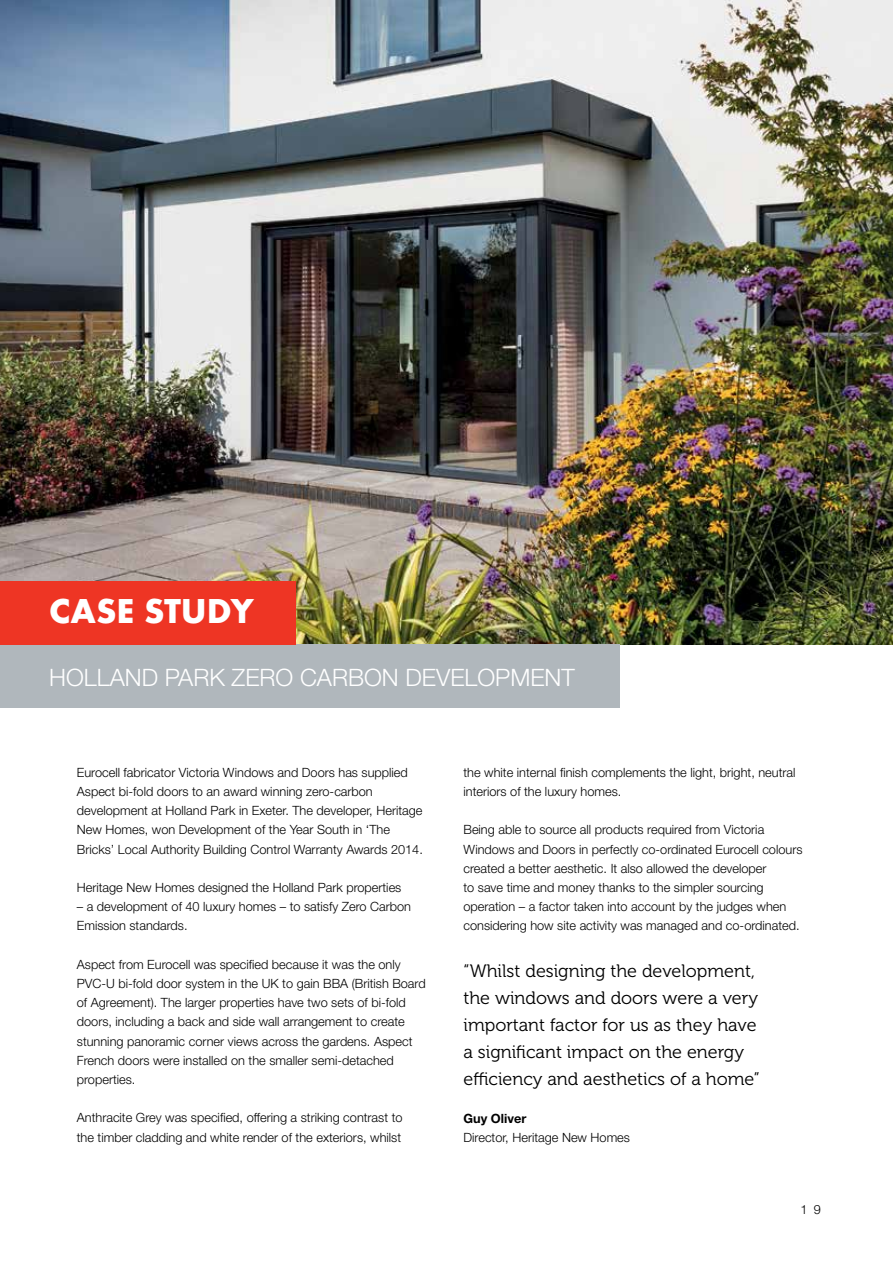
<style>
.page{position:relative;width:893px;height:1263px;background:#fff}
.page>*{position:absolute;margin:0;border:0;box-sizing:border-box;transform-origin:0 0}
.t1{font:36px "Futura Bld";color:#fff}
.t2{font:300 24px "Helvetica Neue LT Std";color:#fff}
.t3{font:18px/27px "Museo 300";color:#000}
.t4{font:300 12.75px/19.2px "Helvetica Neue LT Std";color:#000}
.t5{font:700 12.75px "Helvetica Neue LT Std";color:#000}
</style>
<div class="page">
<img style="left:0;top:0;width:893px;height:644px">
<div style="left:0;top:644px;width:619px;height:64px;background:#b0b7bc"></div>
<div style="left:0;top:581px;width:295px;height:63px;background:#ee3524"></div>
<h1 class="t1" style="left:49px;top:587px;width:206px">CASE STUDY</h1>
<h2 class="t2" style="left:49px;top:663px;width:527px">HOLLAND PARK ZERO CARBON DEVELOPMENT</h2>
<p class="t4" style="left:77px;top:762px;width:348px">Eurocell fabricator Victoria Windows and Doors has supplied Aspect bi-fold doors to an award winning zero-carbon development at Holland Park in Exeter. The developer, Heritage New Homes, won Development of the Year South in ‘The Bricks’ Local Authority Building Control Warranty Awards 2014.</p>
<p class="t4" style="left:77px;top:877px;width:326px">Heritage New Homes designed the Holland Park properties</p>
<p class="t4" style="left:77px;top:897px;width:336px">– a development of 40 luxury homes – to satisfy Zero Carbon<br>Emission standards.</p>
<p class="t4" style="left:77px;top:954px;width:350px">Aspect from Eurocell was specified because it was the only PVC-U bi-fold door system in the UK to gain BBA (British Board of Agreement). The larger properties have two sets of bi-fold doors, including a back and side wall arrangement to create stunning panoramic corner views across the gardens. Aspect French doors were installed on the smaller semi-detached properties.</p>
<p class="t4" style="left:77px;top:1108px;width:327px">Anthracite Grey was specified, offering a striking contrast to the timber cladding and white render of the exteriors, whilst</p>
<p class="t4" style="left:463px;top:762px;width:333px">the white internal finish complements the light, bright, neutral interiors of the luxury homes.</p>
<p class="t4" style="left:463px;top:820px;width:340px">Being able to source all products required from Victoria Windows and Doors in perfectly co-ordinated Eurocell colours created a better aesthetic. It also allowed the developer<br>to save time and money thanks to the simpler sourcing operation – a factor taken into account by the judges when considering how site activity was managed and co-ordinated.</p>
<h3 class="t3" style="left:463px;top:957px;width:298px">“Whilst designing the development, the windows and doors were a very important factor for us as they have a significant impact on the energy efficiency and aesthetics of a home”</h3>
<p class="t5" style="left:463px;top:1110px;width:64px">Guy Oliver</p>
<p class="t4" style="left:463px;top:1128px;width:168px">Director, Heritage New Homes</p>
<p class="t4" style="left:800px;top:1199px;width:22px">1 9</p>
</div>
